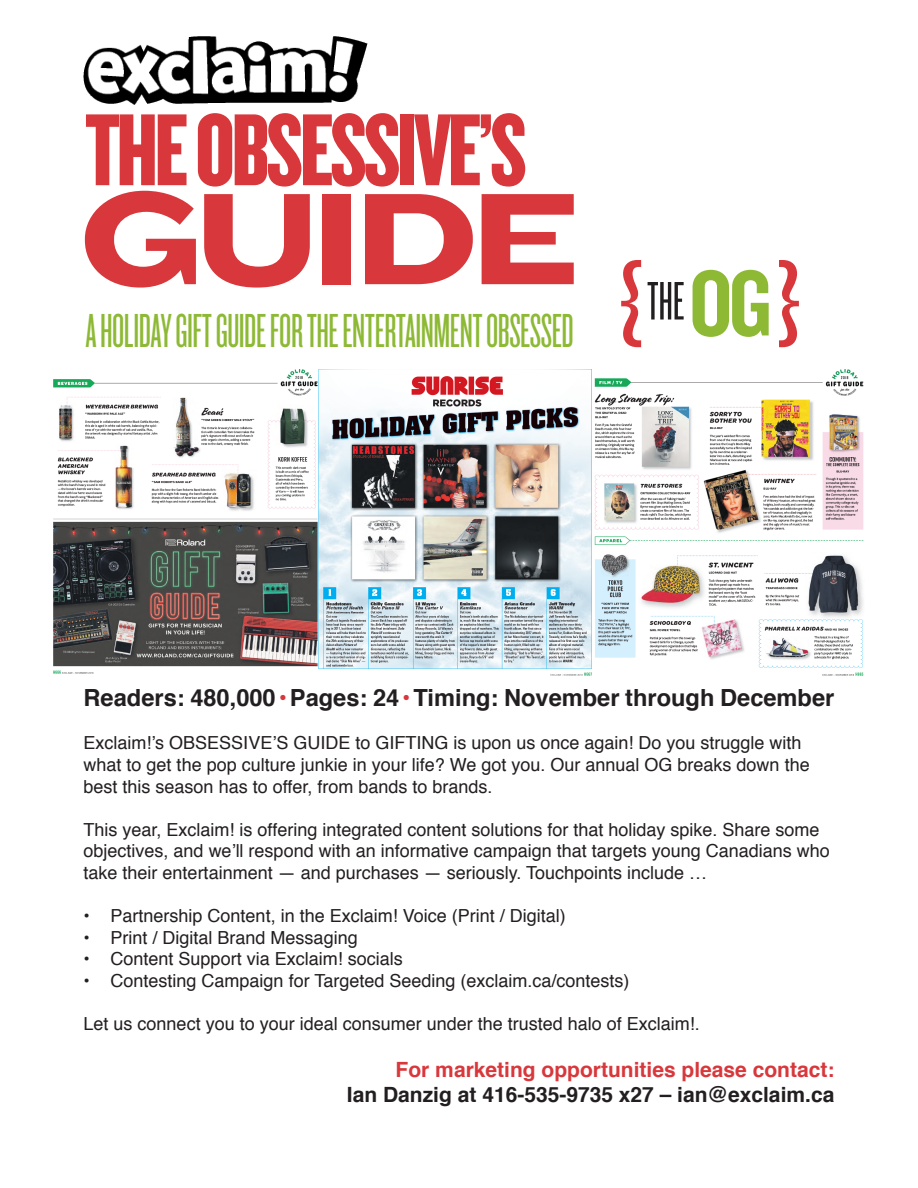
<style>
.page{position:relative;width:918px;height:1188px;background:#fff}
.page>*{position:absolute;margin:0;border:0;box-sizing:border-box;transform-origin:0 0}
.t1{font:135.3px "Knockout HTF54 Sumo";letter-spacing:-.07em;color:#d8383c}
.t2{font:106.35px "Knockout HTF68 Full Featherwt";letter-spacing:-.03em;color:#d8383c}
.t3{font:96.6px "Knockout HTF49 Liteweight";color:#d8383c}
.t4{font:96.6px "Knockout HTF49 Liteweight";color:#8db935}
.t5{font:56.25px "Knockout HTF26 Junior Flyweight";color:#231f20}
.t6{font:49.65px "Knockout HTF26 Junior Flyweight";letter-spacing:-.01em;color:#8db935}
.t7{font:700 23.7px "Helvetica";color:#231f20}
.t8{font:700 21px "Helvetica";color:#231f20}
.t9{font:700 21px "Helvetica";color:#d8383c}
.t10{font:18px/21.6px "Helvetica";color:#231f20}
.s1{color:#d8383c}
</style>
<div class="page">
<img style="left:84px;top:36px;width:283px;height:69px">
<img style="left:53px;top:369px;width:811px;height:307px">
<p class="t2" style="left:85px;top:96px;width:443px">THE OBSESSIVE’S</p>
<p class="t1" style="left:79px;top:163px;width:505px">GUIDE</p>
<p class="t6" style="left:85px;top:306px;width:490px">A HOLIDAY GIFT GUIDE FOR THE ENTERTAINMENT OBSESSED</p>
<p class="t3" style="left:616px;top:251px;width:31px">{</p>
<p class="t5" style="left:647px;top:274px;width:39px">THE</p>
<p class="t4" style="left:689px;top:254px;width:84px">OG</p>
<p class="t3" style="left:775px;top:251px;width:31px">}</p>
<p class="t7" style="left:84px;top:679px;width:752px">Readers: 480,000<span class="s1">•</span>Pages: 24<span class="s1">•</span>Timing: November through December</p>
<p class="t10" style="left:84px;top:733px;width:728px">Exclaim!’s OBSESSIVE’S GUIDE to GIFTING is upon us once again! Do you struggle with what to get the pop culture junkie in your life? We got you. Our annual OG breaks down the best this season has to offer, from bands to brands.</p>
<p class="t10" style="left:84px;top:819px;width:748px">This year, Exclaim! is offering integrated content solutions for that holiday spike. Share some objectives, and we’ll respond with an informative campaign that targets young Canadians who take their entertainment — and purchases — seriously. Touchpoints include …</p>
<p class="t10" style="left:84px;top:906px;width:484px">• Partnership Content, in the Exclaim! Voice (Print / Digital)</p>
<p class="t10" style="left:84px;top:927px;width:276px">• Print / Digital Brand Messaging</p>
<p class="t10" style="left:84px;top:949px;width:321px">• Content Support via Exclaim! socials</p>
<p class="t10" style="left:84px;top:970px;width:547px">• Contesting Campaign for Targeted Seeding (exclaim.ca/contests)</p>
<p class="t10" style="left:84px;top:1014px;width:618px">Let us connect you to your ideal consumer under the trusted halo of Exclaim!.</p>
<p class="t9" style="left:396px;top:1053px;width:440px">For marketing opportunities please contact:</p>
<p class="t8" style="left:347px;top:1078px;width:489px">Ian Danzig at 416-535-9735 x27 – ian@exclaim.ca</p>
</div>
